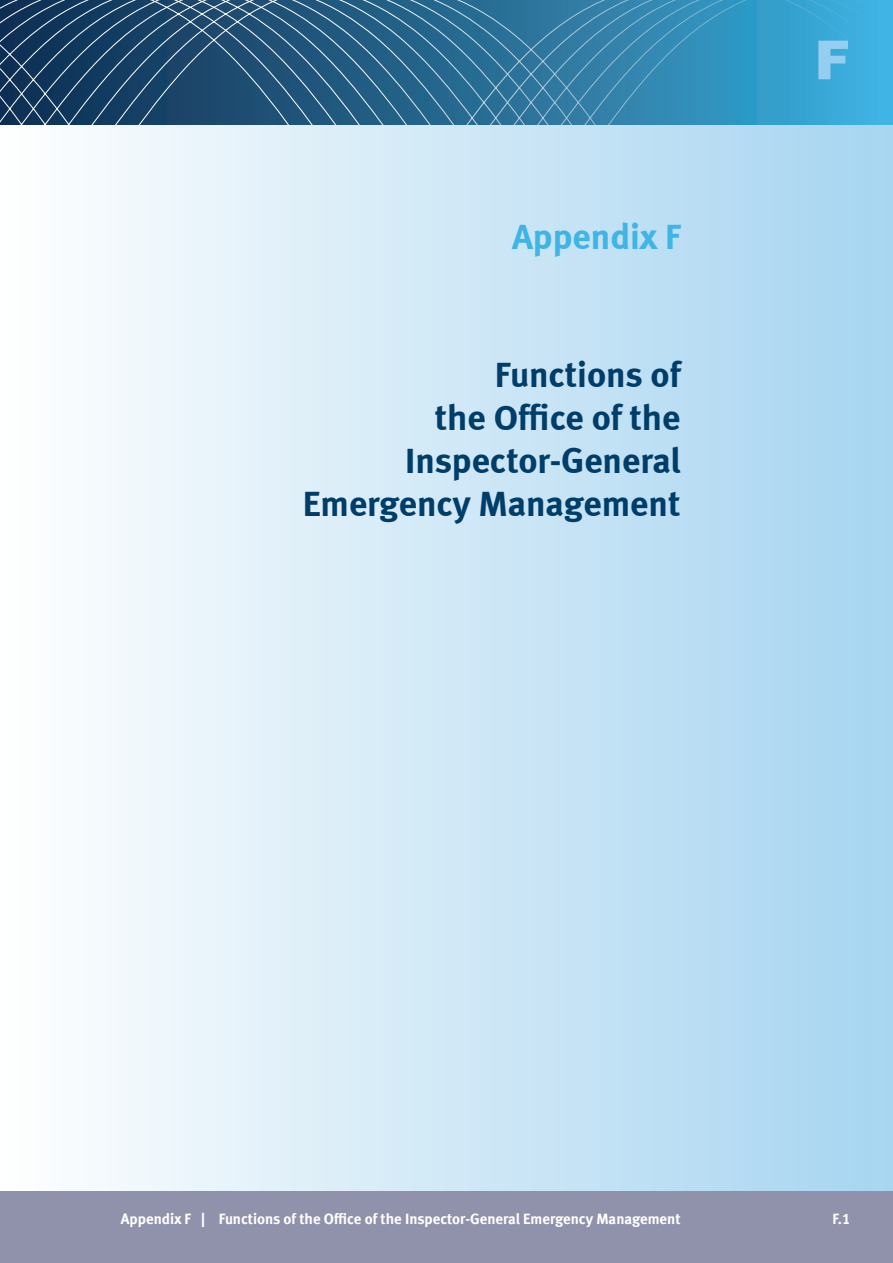
<style>
.page{position:relative;width:893px;height:1263px;background:#fff}
.page>*{position:absolute;margin:0;border:0;box-sizing:border-box;transform-origin:0 0}
._00a_Chapter_title_n{font:900 54px "Arial";color:#95ceee}
._01_Chapter_TITLE{font:700 36px/43.2px "Meta";color:#003e69;text-align:right}
._01_Chapter_TITLE-2{font:700 36px "Meta";color:#3fb4e5}
.t1{font:15px "Meta Bold LF";color:#fff}
</style>
<div class="page">
<div style="left:0;top:1191px;width:893px;height:72px;background:#9092ab"></div>
<svg style="left:0;top:0;width:893px;height:125px;background:#2e7298"></svg>
<div style="left:0;top:125px;width:893px;height:1066px;background:linear-gradient(to right,#fefefe,#a6d4f0)"></div>
<p class="_01_Chapter_TITLE-2" style="left:512px;top:215px;width:170px">Appendix F</p>
<p class="_01_Chapter_TITLE" style="left:303px;top:352px;width:379px">Functions of<br>the Office of the<br>Inspector-General<br>Emergency Management</p>
<p class="_00a_Chapter_title_n" style="left:814px;top:21px;width:38px">F</p>
<p class="t1" style="left:121px;top:1209px;width:561px">Appendix F | Functions of the Office of the Inspector-General Emergency Management</p>
<p class="t1" style="left:832px;top:1210px;width:19px">F.1</p>
</div>
